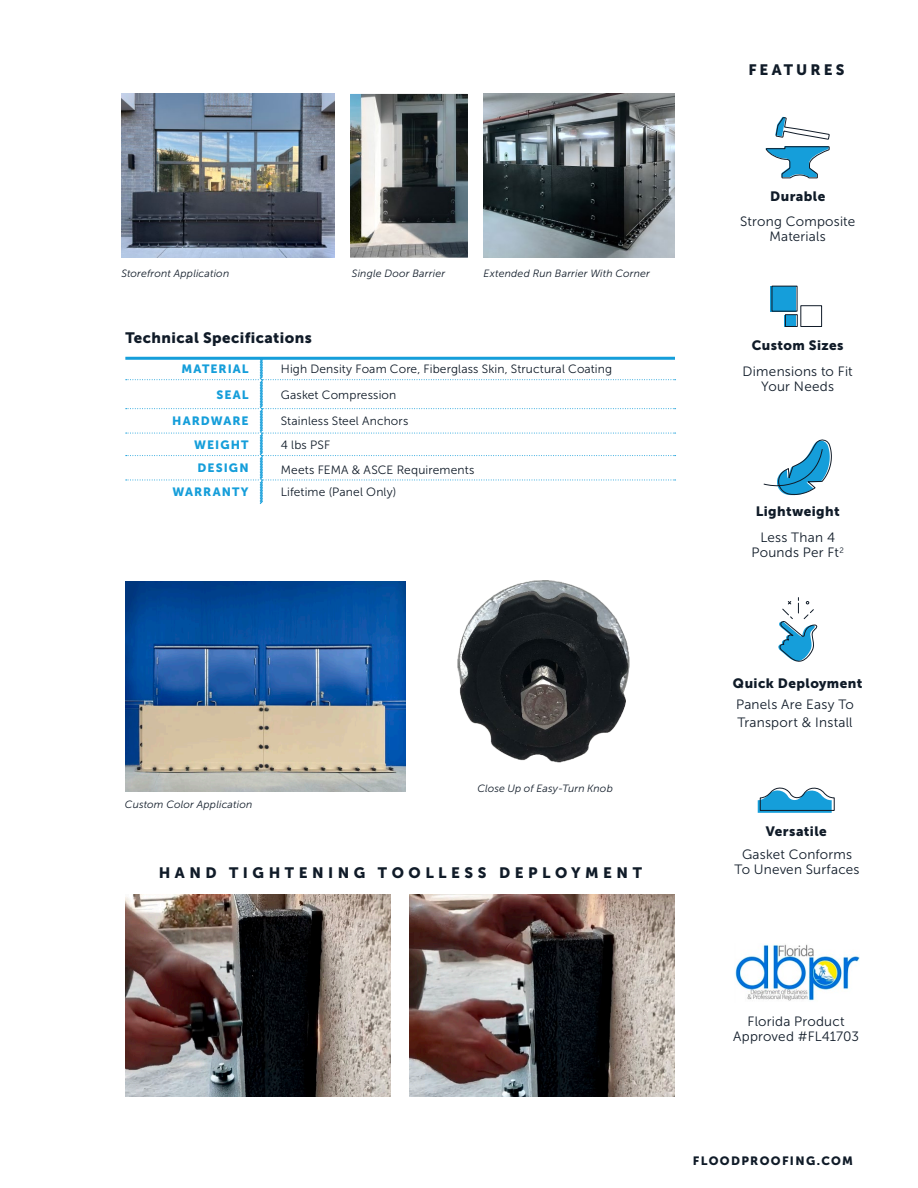
<style>
.page{position:relative;width:918px;height:1188px;background:#fff}
.page>*{position:absolute;margin:0;border:0;box-sizing:border-box;transform-origin:0 0}
.t1{font:15px "Museo Sans 900";letter-spacing:.3em;color:#101b28}
.t2{font:15px "Museo Sans 900";letter-spacing:.03em;color:#101b28}
.t3{font:15px "Museo Sans 900";letter-spacing:.205em;color:#101b28}
.t4{font:13.5px/15px "Museo Sans 300";letter-spacing:.015em;color:#101b28;text-align:center}
.t5{font:13.5px "Museo Sans 900";letter-spacing:.03em;color:#101b28}
.t6{font:12px "Museo Sans 300";letter-spacing:.01em;color:#101b28}
.t7{font:12px "Museo Sans 900";letter-spacing:.085em;color:#159eda}
.t8{font:12px "Museo Sans 900";letter-spacing:.11em;color:#101b28}
.t9{font:italic 10.5px "Museo Sans 300";letter-spacing:.015em;color:#101b28}
.s1{font-family:"Avenir Next"}
</style>
<div class="page">
<svg style="left:763px;top:439px;width:69px;height:57px"></svg>
<svg style="left:765px;top:146px;width:65px;height:33px"></svg>
<svg style="left:775px;top:117px;width:55px;height:23px"></svg>
<svg style="left:126px;top:360px;width:550px;height:144px"></svg>
<hr style="left:125px;top:357px;width:550px;height:3px;background:#159eda">
<svg style="left:778px;top:597px;width:40px;height:65px"></svg>
<svg style="left:771px;top:285px;width:51px;height:42px"></svg>
<svg style="left:758px;top:787px;width:77px;height:26px"></svg>
<img style="left:409px;top:894px;width:266px;height:203px">
<img style="left:125px;top:894px;width:266px;height:203px">
<img style="left:125px;top:581px;width:280px;height:210px">
<img style="left:457px;top:580px;width:173px;height:183px">
<img style="left:484px;top:94px;width:191px;height:164px">
<img style="left:122px;top:94px;width:213px;height:164px">
<img style="left:350px;top:94px;width:118px;height:164px">
<img style="left:735px;top:944px;width:125px;height:57px">
<p class="t9" style="left:121px;top:268px;width:109px">Storefront Application</p>
<p class="t9" style="left:352px;top:268px;width:95px">Single Door Barrier</p>
<p class="t2" style="left:125px;top:329px;width:188px">Technical Specifications</p>
<p class="t9" style="left:484px;top:268px;width:168px">Extended Run Barrier With Corner</p>
<p class="t7" style="left:182px;top:362px;width:68px">MATERIAL</p>
<p class="t6" style="left:281px;top:362px;width:333px">High Density Foam Core, Fiberglass Skin, Structural Coating</p>
<p class="t7" style="left:217px;top:388px;width:34px">SEAL</p>
<p class="t6" style="left:281px;top:388px;width:117px">Gasket Compression</p>
<p class="t7" style="left:172px;top:414px;width:78px">HARDWARE</p>
<p class="t6" style="left:281px;top:415px;width:129px">Stainless Steel Anchors</p>
<p class="t7" style="left:194px;top:438px;width:56px">WEIGHT</p>
<p class="t6" style="left:281px;top:438px;width:51px">4 lbs PSF</p>
<p class="t7" style="left:198px;top:461px;width:53px">DESIGN</p>
<p class="t6" style="left:281px;top:463px;width:195px">Meets FEMA <span class="s1">&amp;</span> ASCE Requirements</p>
<p class="t7" style="left:172px;top:485px;width:78px">WARRANTY</p>
<p class="t6" style="left:281px;top:486px;width:117px">Lifetime (Panel Only)</p>
<p class="t9" style="left:125px;top:799px;width:129px">Custom Color Application</p>
<p class="t9" style="left:477px;top:783px;width:137px">Close Up of Easy-Turn Knob</p>
<p class="t1" style="left:159px;top:864px;width:485px">HAND TIGHTENING TOOLLESS DEPLOYMENT</p>
<p class="t3" style="left:748px;top:61px;width:98px">FEATURES</p>
<p class="t5" style="left:770px;top:188px;width:57px">Durable</p>
<p class="t4" style="left:740px;top:214px;width:116px">Strong Composite</p>
<p class="t4" style="left:769px;top:229px;width:58px">Materials</p>
<p class="t5" style="left:752px;top:337px;width:93px">Custom Sizes</p>
<p class="t4" style="left:743px;top:364px;width:112px">Dimensions to Fit<br>Your Needs</p>
<p class="t5" style="left:756px;top:503px;width:86px">Lightweight</p>
<p class="t4" style="left:752px;top:530px;width:94px">Less Than 4<br>Pounds Per Ft<sup>2</sup></p>
<p class="t5" style="left:733px;top:676px;width:131px">Quick Deployment</p>
<p class="t4" style="left:736px;top:697px;width:119px">Panels Are Easy To</p>
<p class="t4" style="left:737px;top:715px;width:117px">Transport <span class="s1">&amp;</span> Install</p>
<p class="t5" style="left:766px;top:823px;width:63px">Versatile</p>
<p class="t4" style="left:735px;top:847px;width:127px">Gasket Conforms<br>To Uneven Surfaces</p>
<p class="t4" style="left:748px;top:1014px;width:99px">Florida Product</p>
<p class="t4" style="left:733px;top:1029px;width:127px">Approved #FL41703</p>
<p class="t8" style="left:693px;top:1154px;width:162px">FLOODPROOFING.COM</p>
</div>
